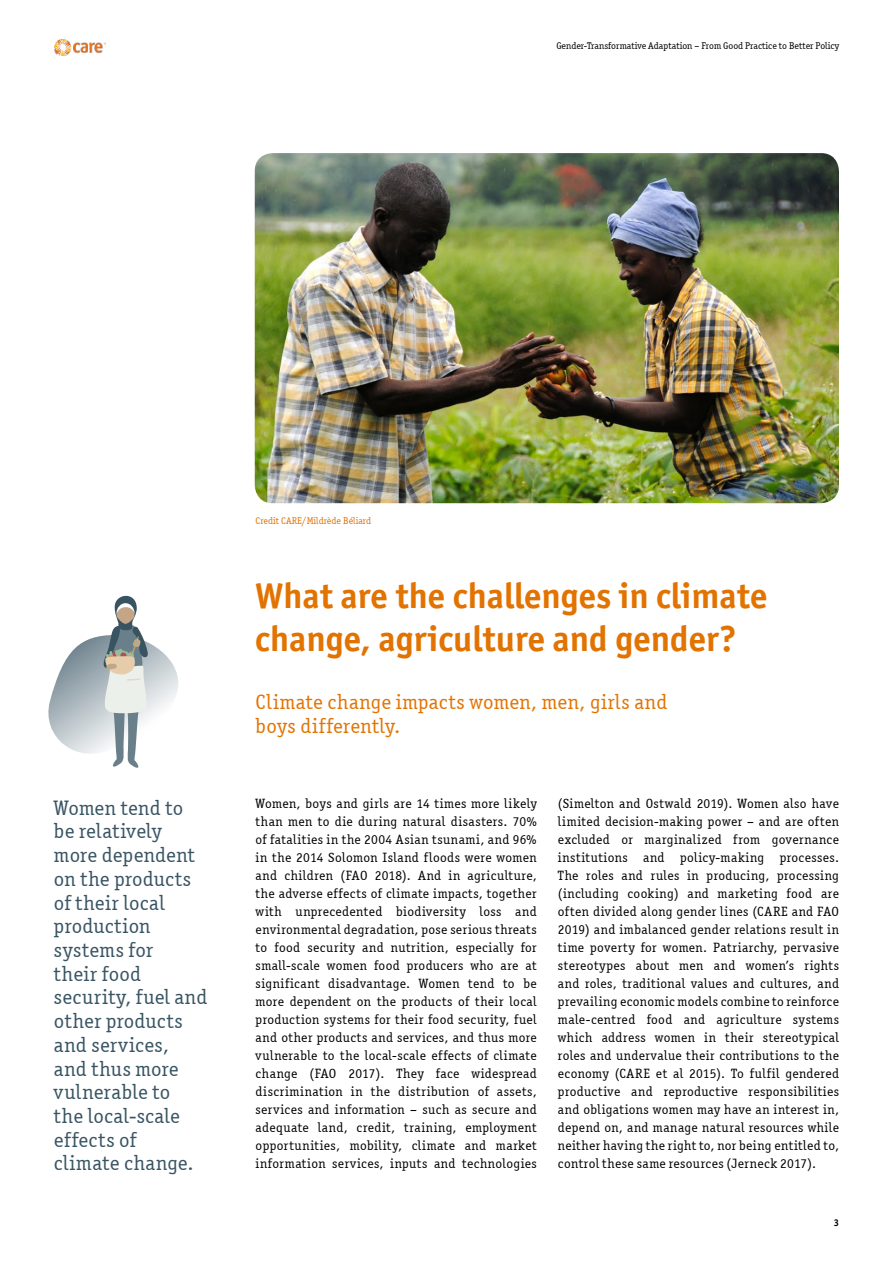
<style>
.page{position:relative;width:893px;height:1263px;background:#fff}
.page>*{position:absolute;margin:0;border:0;box-sizing:border-box;transform-origin:0 0}
.t1{font:700 36px/43.2px "Officina Sans ITC Pro";color:#e27300}
.t2{font:21px/23.7px "Officina Serif ITCTT Book";letter-spacing:.015em;color:#385463}
.t3{font:21px/24px "Officina Serif ITCTT Book";letter-spacing:.025em;color:#e27300}
.t4{font:13.5px/18px "Officina Serif ITCTT Book";letter-spacing:.03em;color:#000;text-align:justify}
.t5{font:9.75px "Officina Serif ITCTT Book";color:#000}
.t6{font:9.75px "Officina Serif ITCTT Book";color:#e27300}
.t7{font:9.75px "Officina Serif ITCTT Bold";color:#000}
</style>
<div class="page">
<img style="left:54px;top:39px;width:51px;height:17px">
<img style="left:255px;top:153px;width:584px;height:350px">
<svg style="left:48px;top:595px;width:130px;height:173px"></svg>
<p class="t5" style="left:556px;top:40px;width:284px">Gender-Transformative Adaptation – From Good Practice to Better Policy</p>
<h2 class="t2" style="left:54px;top:796px;width:155px">Women tend to be relatively more dependent on the products of their local production systems for<br>their food security, fuel and other products and services,<br>and thus more vulnerable to<br>the local-scale effects of<br>climate change.</h2>
<p class="t6" style="left:256px;top:515px;width:117px">Credit CARE/Mildrède Béliard</p>
<h1 class="t1" style="left:255px;top:574px;width:514px">What are the challenges in climate change, agriculture and gender?</h1>
<h2 class="t3" style="left:256px;top:690px;width:413px">Climate change impacts women, men, girls and boys differently.</h2>
<p class="t4" style="left:256px;top:794px;width:283px">Women, boys and girls are 14 times more likely than men to die during natural disasters. 70% of fatalities in the 2004 Asian tsunami, and 96% in the 2014 Solomon Island floods were women and children (FAO 2018). And in agriculture, the adverse effects of climate impacts, together with unprecedented biodiversity loss and environmental degradation, pose serious threats to food security and nutrition, especially for small-scale women food producers who are at significant disadvantage. Women tend to be more dependent on the products of their local production systems for their food security, fuel and other products and services, and thus more vulnerable to the local-scale effects of climate change (FAO 2017). They face widespread discrimination in the distribution of assets, services and information – such as secure and adequate land, credit, training, employment opportunities, mobility, climate and market information services, inputs and technologies</p>
<p class="t4" style="left:558px;top:794px;width:283px">(Simelton and Ostwald 2019). Women also have limited decision-making power – and are often excluded or marginalized from governance institutions and policy-making processes.<br>The roles and rules in producing, processing (including cooking) and marketing food are often divided along gender lines (CARE and FAO 2019) and imbalanced gender relations result in time poverty for women. Patriarchy, pervasive stereotypes about men and women’s rights and roles, traditional values and cultures, and prevailing economic models combine to reinforce male-centred food and agriculture systems which address women in their stereotypical roles and undervalue their contributions to the economy (CARE et al 2015). To fulfil gendered productive and reproductive responsibilities and obligations women may have an interest in, depend on, and manage natural resources while neither having the right to, nor being entitled to, control these same resources (Jerneck 2017).</p>
<p class="t7" style="left:834px;top:1216px;width:7px">3</p>
</div>
